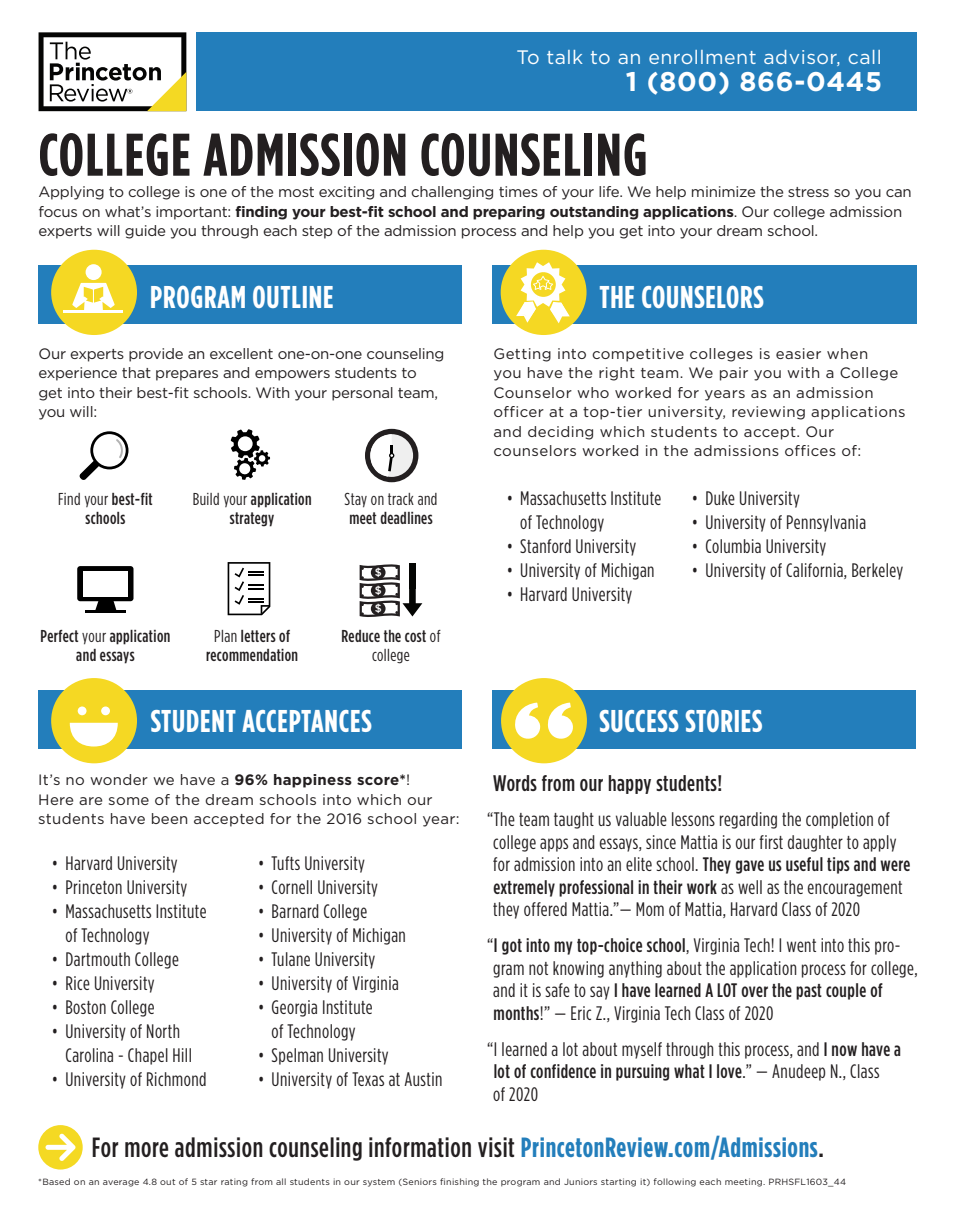
<style>
.page{position:relative;width:955px;height:1225px;background:#fff}
.page>*{position:absolute;margin:0;border:0;box-sizing:border-box;transform-origin:0 0}
.t1{font:700 60px "Gotham Condensed";letter-spacing:.025em;color:#231f20}
.t2{font:700 31.5px "Gotham Condensed";letter-spacing:.025em;color:#fff}
.t3{font:500 27.75px "Gotham Condensed";letter-spacing:.025em;color:#231f20}
.t4{font:700 27px "Gotham";letter-spacing:.025em;color:#fff}
.t5{font:500 22.5px "Gotham Condensed";letter-spacing:.025em;color:#231f20}
.t6{font:19.5px/22.5px "Gotham Condensed";letter-spacing:.025em;color:#231f20}
.t7{font:19.5px "Gotham";letter-spacing:.025em;color:#fff}
.t8{font:500 17.25px/19.5px "Gotham Condensed";letter-spacing:.025em;color:#231f20;text-align:center}
.t9{font:17.25px/19.5px "Gotham Condensed";letter-spacing:.025em;color:#231f20}
.t10{font:15px/19.5px "Gotham";letter-spacing:-.005em;color:#231f20}
.t11{font:15px/19.5px "Gotham";letter-spacing:.025em;color:#231f20}
.t12{font:15px/19.5px "Gotham";letter-spacing:.02em;color:#231f20}
.t13{font:500 10.8px "Gotham";color:#fff}
.t14{font:9px "Gotham";letter-spacing:.025em;color:#231f20}
.s1{font-weight:700}
.s2{font-weight:400}
.s3{font-weight:500}
.s4{font-weight:700;color:#237ebb}
</style>
<div class="page">
<div style="left:196px;top:33px;width:720px;height:78px;background:#237ebb"></div>
<div style="left:492px;top:690px;width:422px;height:58px;background:#237ebb"></div>
<div style="left:38px;top:690px;width:423px;height:58px;background:#237ebb"></div>
<div style="left:39px;top:266px;width:423px;height:58px;background:#237ebb"></div>
<div style="left:492px;top:266px;width:424px;height:58px;background:#237ebb"></div>
<div style="left:90px;top:431px;width:38px;height:38px;border:3px solid #000;border-radius:50%"></div>
<svg style="left:79px;top:460px;width:20px;height:20px"></svg>
<svg style="left:116px;top:439px;width:8px;height:19px"></svg>
<svg style="left:230px;top:429px;width:40px;height:51px"></svg>
<div style="left:258px;top:455px;width:7px;height:6px;background:#fff;border-radius:50%"></div>
<svg style="left:227px;top:562px;width:43px;height:53px"></svg>
<svg style="left:95px;top:601px;width:22px;height:9px"></svg>
<div style="left:77px;top:566px;width:56px;height:35px;background:#000;border-radius:3px"></div>
<svg style="left:83px;top:596px;width:45px;height:1px"></svg>
<div style="left:83px;top:570px;width:45px;height:26px;background:#fff"></div>
<hr style="left:85px;top:610px;width:41px;height:2px;background:#000">
<div style="left:51px;top:678px;width:86px;height:85px;background:#f5d823;border-radius:50%"></div>
<svg style="left:60px;top:686px;width:68px;height:68px"></svg>
<div style="left:500px;top:250px;width:86px;height:85px;background:#f5d823;border-radius:50%"></div>
<svg style="left:516px;top:262px;width:53px;height:61px"></svg>
<div style="left:51px;top:250px;width:86px;height:85px;background:#f5d823;border-radius:50%"></div>
<svg style="left:72px;top:283px;width:43px;height:27px"></svg>
<div style="left:85px;top:264px;width:17px;height:16px;background:#fff;border-radius:50%"></div>
<hr style="left:64px;top:310px;width:59px;height:2px;background:#fff">
<svg style="left:501px;top:678px;width:85px;height:85px"></svg>
<svg style="left:39px;top:32px;width:147px;height:79px"></svg>
<svg style="left:38px;top:1125px;width:45px;height:44px"></svg>
<svg style="left:359px;top:563px;width:63px;height:54px"></svg>
<div style="left:409px;top:563px;width:6px;height:25px;background:#040503"></div>
<div style="left:365px;top:428px;width:53px;height:54px;background:#231f20;border-radius:50%"></div>
<div style="left:370px;top:434px;width:43px;height:43px;background:#efefef;border-radius:50%"></div>
<svg style="left:370px;top:434px;width:24px;height:42px"></svg>
<p class="t7" style="left:516px;top:45px;width:367px">To talk to an enrollment advisor, call</p>
<p class="t4" style="left:625px;top:64px;width:257px">1 (800) 866-0445</p>
<p class="t1" style="left:39px;top:119px;width:610px">COLLEGE ADMISSION COUNSELING</p>
<p class="t10" style="left:39px;top:182px;width:874px">Applying to college is one of the most exciting and challenging times of your life. We help minimize the stress so you can focus on what’s important: <span class="s1">finding your best-fit school and preparing outstanding applications</span>. Our college admission experts will guide you through each step of the admission process and help you get into your dream school.</p>
<p class="t2" style="left:150px;top:278px;width:185px">PROGRAM OUTLINE</p>
<p class="t10" style="left:39px;top:343px;width:407px">Our experts provide an excellent one-on-one counseling experience that prepares and empowers students to</p>
<p class="t10" style="left:39px;top:382px;width:401px">get into their best-fit schools. With your personal team, you will:</p>
<p class="t8" style="left:58px;top:488px;width:96px"><span class="s2">Find your</span> best-fit schools</p>
<p class="t8" style="left:193px;top:488px;width:120px"><span class="s2">Build your</span> application</p>
<p class="t8" style="left:230px;top:508px;width:46px">strategy</p>
<p class="t8" style="left:40px;top:625px;width:131px">Perfect <span class="s2">your</span> application</p>
<p class="t8" style="left:76px;top:645px;width:60px">and essays</p>
<p class="t8" style="left:206px;top:625px;width:93px"><span class="s2">Plan</span> letters of recommendation</p>
<p class="t9" style="left:344px;top:488px;width:94px">Stay on track and <span class="s3">meet deadlines</span></p>
<p class="t13" style="left:374px;top:565px;width:8px">$</p>
<p class="t13" style="left:374px;top:601px;width:8px">$</p>
<p class="t13" style="left:374px;top:583px;width:8px">$</p>
<p class="t8" style="left:341px;top:625px;width:100px">Reduce the cost <span class="s2">of college</span></p>
<p class="t2" style="left:151px;top:702px;width:222px">STUDENT ACCEPTANCES</p>
<p class="t12" style="left:38px;top:769px;width:422px">It’s no wonder we have a <span class="s1">96% happiness score*</span>!<br>Here are some of the dream schools into which our students have been accepted for the 2016 school year:</p>
<p class="t6" style="left:52px;top:851px;width:127px">• Harvard University</p>
<p class="t6" style="left:52px;top:875px;width:137px">• Princeton University</p>
<p class="t6" style="left:65px;top:898px;width:143px;line-height:24px;text-indent:-14px">• Massachusetts Institute of Technology</p>
<p class="t6" style="left:52px;top:947px;width:128px">• Dartmouth College</p>
<p class="t6" style="left:52px;top:971px;width:104px">• Rice University</p>
<p class="t6" style="left:52px;top:995px;width:104px">• Boston College</p>
<p class="t6" style="left:65px;top:1018px;width:128px;line-height:24px;text-indent:-14px">• University of North<br>Carolina - Chapel Hill</p>
<p class="t6" style="left:52px;top:1067px;width:156px">• University of Richmond</p>
<p class="t6" style="left:258px;top:851px;width:108px">• Tufts University</p>
<p class="t6" style="left:258px;top:875px;width:121px">• Cornell University</p>
<p class="t6" style="left:258px;top:899px;width:111px">• Barnard College</p>
<p class="t6" style="left:258px;top:923px;width:149px">• University of Michigan</p>
<p class="t6" style="left:258px;top:947px;width:119px">• Tulane University</p>
<p class="t6" style="left:258px;top:971px;width:142px">• University of Virginia</p>
<p class="t6" style="left:258px;top:994px;width:116px;line-height:24px;text-align:center">• Georgia Institute of Technology</p>
<p class="t6" style="left:258px;top:1043px;width:132px">• Spelman University</p>
<p class="t6" style="left:258px;top:1067px;width:186px">• University of Texas at Austin</p>
<p class="t2" style="left:599px;top:278px;width:166px">THE COUNSELORS</p>
<p class="t11" style="left:493px;top:343px;width:413px">Getting into competitive colleges is easier when<br>you have the right team. We pair you with a College Counselor who worked for years as an admission officer at a top-tier university, reviewing applications and deciding which students to accept. Our counselors worked in the admissions offices of:</p>
<p class="t6" style="left:520px;top:485px;width:143px;line-height:24px;text-indent:-14px">• Massachusetts Institute of Technology</p>
<p class="t6" style="left:506px;top:534px;width:131px">• Stanford University</p>
<p class="t6" style="left:506px;top:558px;width:149px">• University of Michigan</p>
<p class="t6" style="left:506px;top:582px;width:127px">• Harvard University</p>
<p class="t6" style="left:691px;top:486px;width:109px">• Duke University</p>
<p class="t6" style="left:691px;top:510px;width:176px">• University of Pennsylvania</p>
<p class="t6" style="left:691px;top:534px;width:136px">• Columbia University</p>
<p class="t6" style="left:691px;top:558px;width:213px">• University of California, Berkeley</p>
<p class="t2" style="left:599px;top:702px;width:164px">SUCCESS STORIES</p>
<p class="t5" style="left:493px;top:770px;width:230px">Words from our happy students!</p>
<p class="t6" style="left:493px;top:807px;width:418px;text-indent:-6px">“The team taught us valuable lessons regarding the completion of college apps and essays, since Mattia is our first daughter to apply for admission into an elite school. <span class="s3">They gave us useful tips and were extremely professional in their work</span> as well as the encouragement they offered Mattia.”— Mom of Mattia, Harvard Class of 2020</p>
<p class="t6" style="left:487px;top:933px;width:431px">“<span class="s3">I got into my top-choice school</span>, Virginia Tech! I went into this pro&shy;gram not knowing anything about the application process for college, and it is safe to say <span class="s3">I have learned A LOT over the past couple of months</span>!” — Eric Z., Virginia Tech Class of 2020</p>
<p class="t6" style="left:493px;top:1037px;width:409px;text-indent:-6px">“I learned a lot about myself through this process, and <span class="s3">I now have a lot of confidence in pursuing what I love</span>.” — Anudeep N., Class<br>of 2020</p>
<p class="t3" style="left:92px;top:1130px;width:733px">For more admission counseling information visit <span class="s4">PrincetonReview.com/Admissions</span>.</p>
<p class="t14" style="left:38px;top:1175px;width:809px">*Based on an average 4.8 out of 5 star rating from all students in our system (Seniors finishing the program and Juniors starting it) following each meeting. PRHSFL1603_44</p>
</div>
